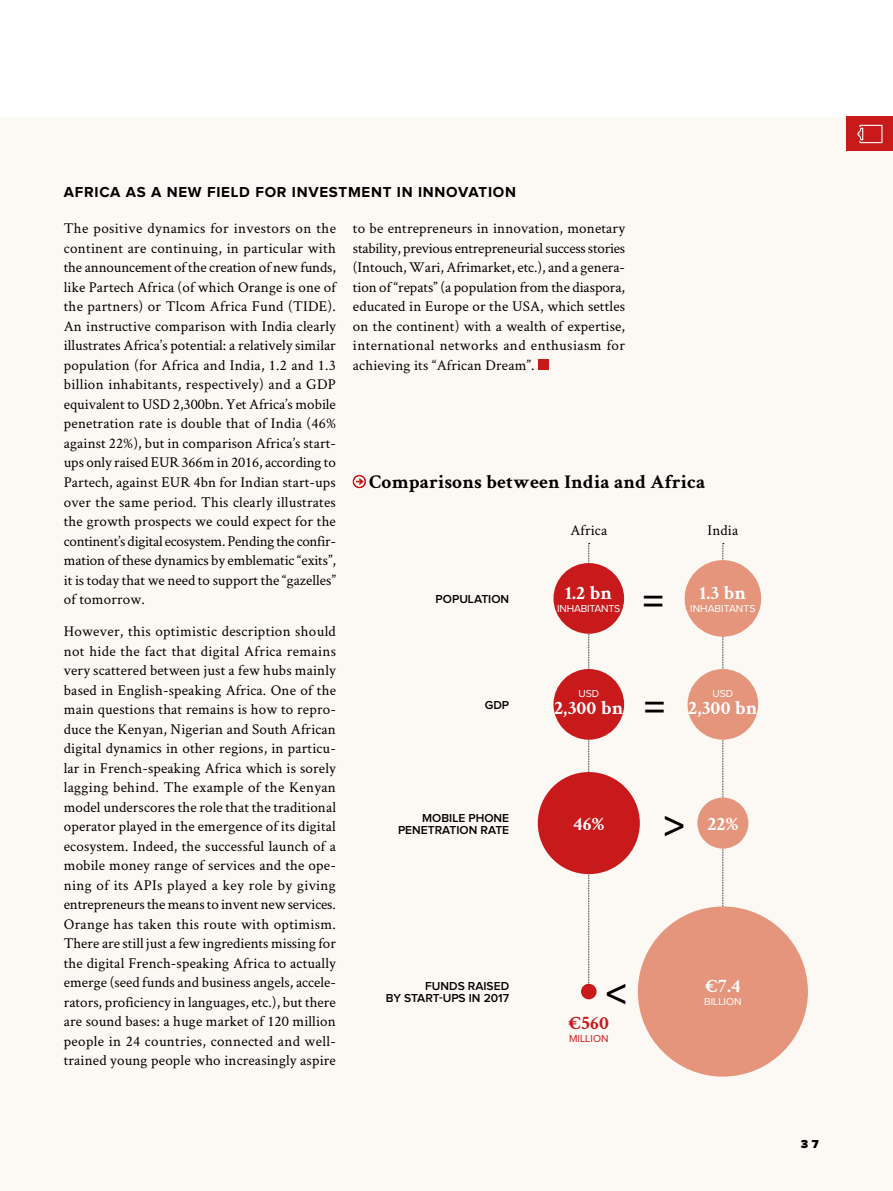
<style>
.page{position:relative;width:893px;height:1191px;background:#fff}
.page>*{position:absolute;margin:0;border:0;box-sizing:border-box;transform-origin:0 0}
.t1{font:600 41.55px "Proxima Nova";color:#000}
.t2{font:700 19.5px "Crimson Text";letter-spacing:.01em;color:#fff}
.t3{font:700 19.5px "Crimson Text";letter-spacing:.01em;color:#000}
.t4{font:700 19.5px "Crimson Text";color:#c8191b}
.t5{font:15px/19.5px "Crimson Text";letter-spacing:.01em;color:#000;text-align:justify}
.t6{font:700 15px "Proxima Nova";letter-spacing:.05em;color:#000}
.t7{font:600 12px/12px "Proxima Nova";color:#000;text-align:right}
.t8{font:900 12px "Proxima Nova";color:#000}
.t9{font:10.5px "Proxima Nova";color:#fff}
.t10{font:10.5px "Proxima Nova";letter-spacing:-.02em;color:#fff}
.t11{font:10.5px "Proxima Nova";color:#c8191b}
</style>
<div class="page">
<div style="left:0;top:117px;width:893px;height:1074px;background:#fcf9f5"></div>
<svg style="left:722px;top:543px;width:2px;height:363px"></svg>
<svg style="left:588px;top:543px;width:2px;height:440px"></svg>
<div style="left:538px;top:359px;width:11px;height:11px;background:#c8191b"></div>
<svg style="left:353px;top:475px;width:13px;height:13px"></svg>
<div style="left:538px;top:772px;width:102px;height:102px;background:#c8191b;border-radius:50%"></div>
<div style="left:697px;top:797px;width:51px;height:51px;background:#e4957b;border-radius:50%"></div>
<div style="left:553px;top:669px;width:71px;height:70px;background:#c8191b;border-radius:50%"></div>
<div style="left:688px;top:669px;width:70px;height:70px;background:#e4957b;border-radius:50%"></div>
<div style="left:581px;top:983px;width:16px;height:16px;background:#c8191b;border-radius:50%"></div>
<div style="left:638px;top:906px;width:170px;height:170px;background:#e4957b;border-radius:50%"></div>
<div style="left:553px;top:563px;width:71px;height:71px;background:#c8191b;border-radius:50%"></div>
<div style="left:685px;top:560px;width:76px;height:76px;background:#e4957b;border-radius:50%"></div>
<div style="left:846px;top:117px;width:47px;height:34px;background:#c8191b"></div>
<svg style="left:857px;top:125px;width:25px;height:18px"></svg>
<p class="t6" style="left:64px;top:185px;width:454px">AFRICA AS A NEW FIELD FOR INVESTMENT IN INNOVATION</p>
<p class="t5" style="left:64px;top:218px;width:274px">The positive dynamics for investors on the continent are continuing, in particular with the announcement of the creation of new funds, like Partech Africa (of which Orange is one of the partners) or Tlcom Africa Fund (TIDE).<br>An instructive comparison with India clearly illustrates Africa’s potential: a relatively similar population (for Africa and India, 1.2 and 1.3 billion inhabitants, respectively) and a GDP equivalent to USD 2,300bn. Yet Africa’s mobile penetration rate is double that of India (46% against 22%), but in comparison Africa’s start&shy;ups only raised EUR 366m in 2016, according to Partech, against EUR 4bn for Indian start-ups over the same period. This clearly illustrates the growth prospects we could expect for the continent’s digital ecosystem. Pending the confir&shy;mation of these dynamics by emblematic “exits”, it is today that we need to support the “gazelles” of tomorrow.</p>
<p class="t5" style="left:64px;top:621px;width:274px">However, this optimistic description should not hide the fact that digital Africa remains very scattered between just a few hubs mainly based in English-speaking Africa. One of the main questions that remains is how to repro&shy;duce the Kenyan, Nigerian and South African digital dynamics in other regions, in particu&shy;lar in French-speaking Africa which is sorely lagging behind. The example of the Kenyan model underscores the role that the traditional operator played in the emergence of its digital ecosystem. Indeed, the successful launch of a mobile money range of services and the ope&shy;ning of its APIs played a key role by giving entrepreneurs the means to invent new services.<br>Orange has taken this route with optimism.<br>There are still just a few ingredients missing for the digital French-speaking Africa to actually emerge (seed funds and business angels, accele&shy;rators, proficiency in languages, etc.), but there are sound bases: a huge market of 120 million people in 24 countries, connected and well&shy;trained young people who increasingly aspire</p>
<p class="t5" style="left:353px;top:218px;width:274px">to be entrepreneurs in innovation, monetary stability, previous entrepreneurial success stories (Intouch, Wari, Afrimarket, etc.), and a genera&shy;tion of “repats” (a population from the diaspora, educated in Europe or the USA, which settles on the continent) with a wealth of expertise, international networks and enthusiasm for achieving its “African Dream”.</p>
<h2 class="t3" style="left:369px;top:470px;width:338px">Comparisons between India and Africa</h2>
<p class="t5" style="left:570px;top:520px;width:38px">Africa</p>
<p class="t5" style="left:707px;top:520px;width:32px">India</p>
<h2 class="t2" style="left:565px;top:580px;width:49px">1.2 bn</h2>
<p class="t10" style="left:557px;top:603px;width:65px">INHABITANTS</p>
<h2 class="t2" style="left:699px;top:580px;width:48px">1.3 bn</h2>
<p class="t9" style="left:690px;top:603px;width:67px">INHABITANTS</p>
<p class="t7" style="left:436px;top:593px;width:75px">POPULATION</p>
<h1 class="t1" style="left:643px;top:582px;width:22px">=</h1>
<p class="t9" style="left:578px;top:688px;width:22px">USD</p>
<p class="t9" style="left:712px;top:688px;width:22px">USD</p>
<p class="t7" style="left:485px;top:699px;width:26px">GDP</p>
<h2 class="t2" style="left:554px;top:695px;width:71px">2,300 bn</h2>
<h2 class="t2" style="left:688px;top:695px;width:71px">2,300 bn</h2>
<h1 class="t1" style="left:644px;top:688px;width:22px">=</h1>
<p class="t7" style="left:398px;top:812px;width:113px">MOBILE PHONE<br>PENETRATION RATE</p>
<h2 class="t2" style="left:573px;top:811px;width:33px">46%</h2>
<h2 class="t2" style="left:707px;top:811px;width:33px">22%</h2>
<h1 class="t1" style="left:664px;top:806px;width:22px">&gt;</h1>
<p class="t7" style="left:386px;top:980px;width:125px">FUNDS RAISED<br>BY START-UPS IN 2017</p>
<h2 class="t2" style="left:705px;top:973px;width:37px">€7.4</h2>
<h1 class="t1" style="left:606px;top:975px;width:22px">&lt;</h1>
<p class="t9" style="left:704px;top:996px;width:39px">BILLION</p>
<h2 class="t4" style="left:569px;top:1011px;width:42px">€560</h2>
<p class="t11" style="left:569px;top:1034px;width:41px">MILLION</p>
<p class="t8" style="left:801px;top:1138px;width:19px">3 7</p>
</div>
